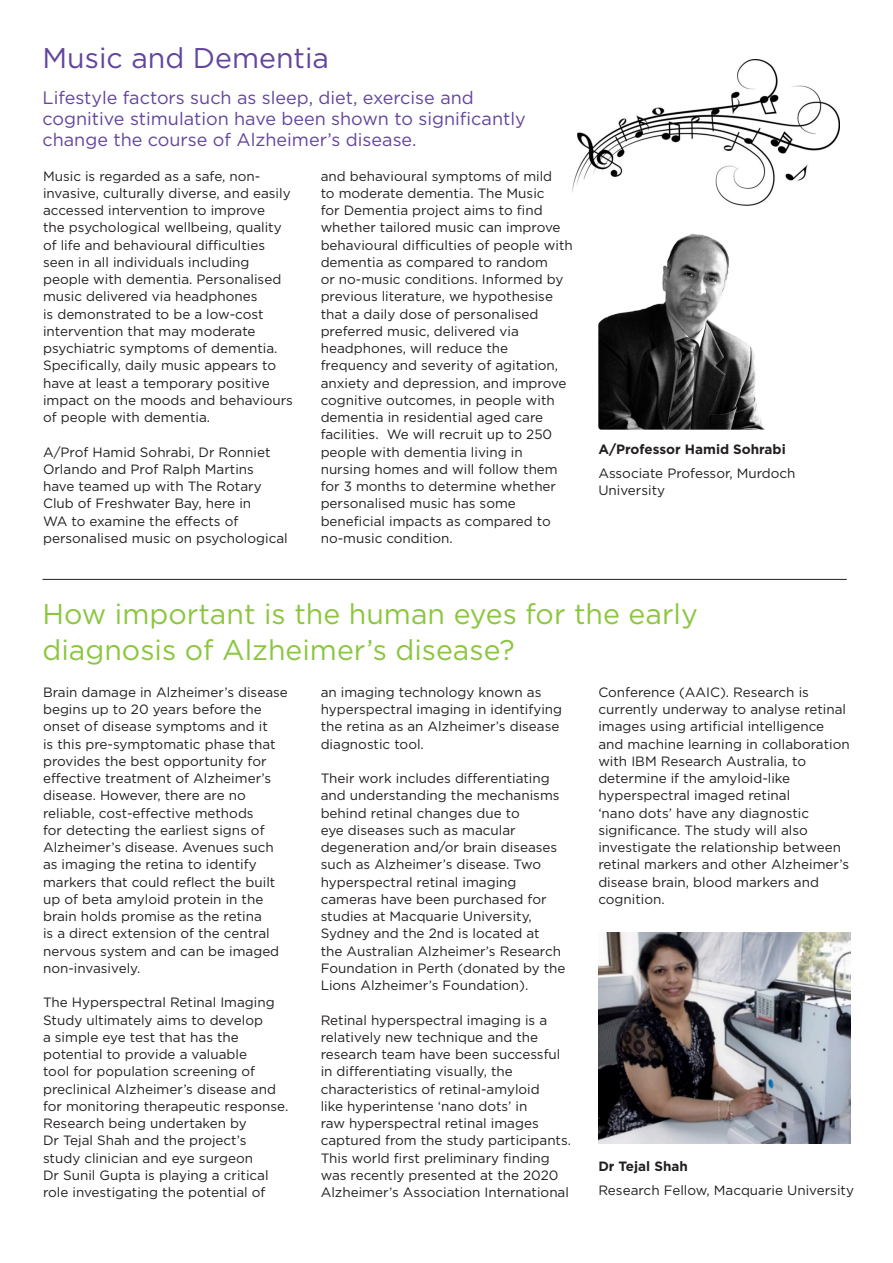
<style>
.page{position:relative;width:893px;height:1263px;background:#fff}
.page>*{position:absolute;margin:0;border:0;box-sizing:border-box;transform-origin:0 0}
.t1{font:28.5px/36px "Gotham";color:#8cc641}
.t2{font:28.5px "Gotham";color:#63459c}
.t3{font:18px/21px "Gotham";color:#63459c}
.t4{font:13.5px/17.2px "Gotham";color:#231f20}
.t5{font:700 13.5px "Gotham";color:#231f20}
</style>
<div class="page">
<img style="left:598px;top:933px;width:252px;height:210px">
<img style="left:598px;top:233px;width:167px;height:197px">
<hr style="left:43px;top:579px;width:804px;height:1px;background:#231f20">
<img style="left:573px;top:59px;width:266px;height:147px">
<p class="t2" style="left:43px;top:42px;width:288px">Music and Dementia</p>
<p class="t3" style="left:43px;top:87px;width:485px">Lifestyle factors such as sleep, diet, exercise and cognitive stimulation have been shown to significantly change the course of Alzheimer’s disease.</p>
<p class="t4" style="left:43px;top:167px;width:251px">Music is regarded as a safe, non&shy;invasive, culturally diverse, and easily accessed intervention to improve<br>the psychological wellbeing, quality of life and behavioural difficulties seen in all individuals including people with dementia. Personalised music delivered via headphones<br>is demonstrated to be a low-cost intervention that may moderate psychiatric symptoms of dementia.<br>Specifically, daily music appears to have at least a temporary positive impact on the moods and behaviours of people with dementia.</p>
<p class="t4" style="left:43px;top:443px;width:246px">A/Prof Hamid Sohrabi, Dr Ronniet<br>Orlando and Prof Ralph Martins have teamed up with The Rotary<br>Club of Freshwater Bay, here in<br>WA to examine the effects of personalised music on psychological</p>
<p class="t4" style="left:321px;top:167px;width:254px">and behavioural symptoms of mild<br>to moderate dementia. The Music<br>for Dementia project aims to find whether tailored music can improve behavioural difficulties of people with dementia as compared to random<br>or no-music conditions. Informed by previous literature, we hypothesise that a daily dose of personalised preferred music, delivered via headphones, will reduce the frequency and severity of agitation, anxiety and depression, and improve cognitive outcomes, in people with dementia in residential aged care facilities. We will recruit up to 250 people with dementia living in nursing homes and will follow them for 3 months to determine whether personalised music has some beneficial impacts as compared to no-music condition.</p>
<p class="t5" style="left:598px;top:441px;width:189px">A/Professor Hamid Sohrabi</p>
<p class="t4" style="left:598px;top:464px;width:199px">Associate Professor, Murdoch<br>University</p>
<p class="t1" style="left:43px;top:595px;width:657px">How important is the human eyes for the early diagnosis of Alzheimer’s disease?</p>
<p class="t4" style="left:43px;top:683px;width:246px">Brain damage in Alzheimer’s disease begins up to 20 years before the onset of disease symptoms and it<br>is this pre-symptomatic phase that provides the best opportunity for effective treatment of Alzheimer’s disease. However, there are no reliable, cost-effective methods<br>for detecting the earliest signs of Alzheimer’s disease. Avenues such as imaging the retina to identify markers that could reflect the built up of beta amyloid protein in the brain holds promise as the retina<br>is a direct extension of the central nervous system and can be imaged non-invasively.</p>
<p class="t4" style="left:43px;top:994px;width:247px">The Hyperspectral Retinal Imaging Study ultimately aims to develop<br>a simple eye test that has the potential to provide a valuable<br>tool for population screening of preclinical Alzheimer’s disease and for monitoring therapeutic response.<br>Research being undertaken by<br>Dr Tejal Shah and the project’s<br>study clinician and eye surgeon<br>Dr Sunil Gupta is playing a critical role investigating the potential of</p>
<p class="t4" style="left:598px;top:683px;width:253px">Conference (AAIC). Research is currently underway to analyse retinal images using artificial intelligence and machine learning in collaboration with IBM Research Australia, to determine if the amyloid-like hyperspectral imaged retinal<br>‘nano dots’ have any diagnostic significance. The study will also investigate the relationship between retinal markers and other Alzheimer’s disease brain, blood markers and cognition.</p>
<p class="t4" style="left:321px;top:683px;width:243px">an imaging technology known as hyperspectral imaging in identifying the retina as an Alzheimer’s disease diagnostic tool.</p>
<p class="t4" style="left:321px;top:769px;width:246px">Their work includes differentiating and understanding the mechanisms behind retinal changes due to<br>eye diseases such as macular degeneration and/or brain diseases such as Alzheimer’s disease. Two hyperspectral retinal imaging cameras have been purchased for studies at Macquarie University, Sydney and the 2nd is located at<br>the Australian Alzheimer’s Research Foundation in Perth (donated by the Lions Alzheimer’s Foundation).</p>
<p class="t4" style="left:321px;top:1011px;width:252px">Retinal hyperspectral imaging is a relatively new technique and the research team have been successful in differentiating visually, the characteristics of retinal-amyloid<br>like hyperintense ‘nano dots’ in<br>raw hyperspectral retinal images captured from the study participants.<br>This world first preliminary finding was recently presented at the 2020<br>Alzheimer’s Association International</p>
<p class="t5" style="left:598px;top:1159px;width:91px">Dr Tejal Shah</p>
<p class="t4" style="left:598px;top:1181px;width:257px">Research Fellow, Macquarie University</p>
</div>
